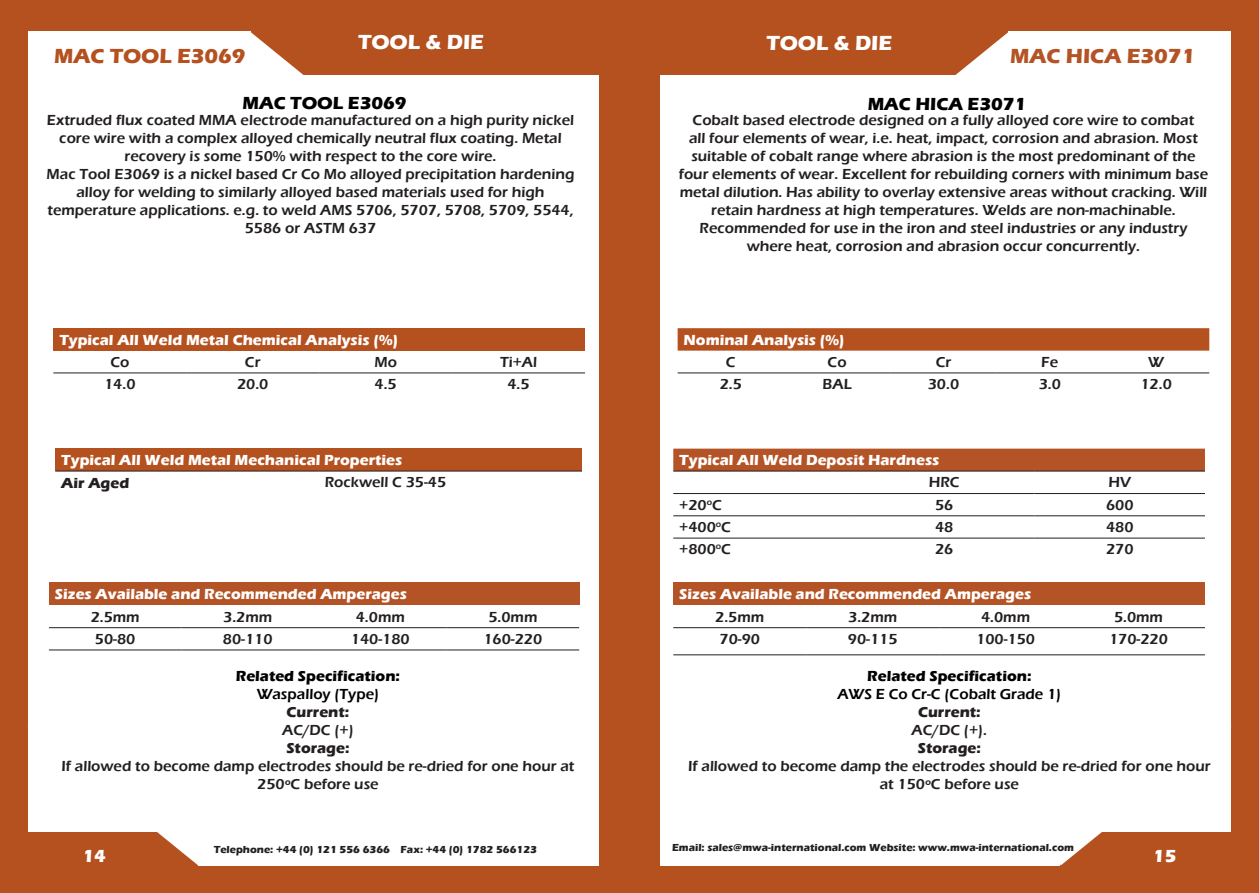
<style>
.page{position:relative;width:1259px;height:893px;background:#b5501f}
.page>*{position:absolute;margin:0;border:0;box-sizing:border-box;transform-origin:0 0}
.t1{font:700 21px "Eras ITC";color:#fff}
.t2{font:700 21px "Eras ITC";color:#b5501f}
.t3{font:700 21px "Eras ITC";color:#b45325}
.t4{font:700 18px "Eras ITC";color:#000}
.t5{font:700 18px "Eras ITC";color:#fff}
.t6{font:600 15px/18px "Eras ITC";color:#231f20;text-align:center}
.t7{font:700 15px "Eras ITC";color:#fff}
.t8{font:700 15px "Eras ITC";color:#000001}
.t9{font:700 15px "Eras ITC";color:#231f20}
.t10{font:600 15px "Eras ITC";color:#000001}
.t11{font:700 10.5px "Eras ITC";color:#231f20}
</style>
<div class="page">
<div style="left:28px;top:75px;width:571px;height:757px;background:#fff"></div>
<div style="left:28px;top:32px;width:223px;height:66px;background:#fff"></div>
<svg style="left:251px;top:32px;width:170px;height:43px;background:#c06a41"></svg>
<svg style="left:28px;top:832px;width:171px;height:33px;background:#be663b"></svg>
<div style="left:660px;top:75px;width:570px;height:757px;background:#fff"></div>
<div style="left:1008px;top:32px;width:222px;height:66px;background:#fff"></div>
<svg style="left:838px;top:32px;width:170px;height:43px;background:#c06a41"></svg>
<svg style="left:1060px;top:676px;width:171px;height:189px"></svg>
<div style="left:199px;top:799px;width:400px;height:66px;background:#fff"></div>
<div style="left:660px;top:799px;width:400px;height:66px;background:#fff"></div>
<div style="left:55px;top:449px;width:527px;height:22px;background:#b5501f"></div>
<hr style="left:55px;top:471px;width:264px;height:1px;background:#231f20">
<hr style="left:319px;top:471px;width:263px;height:1px;background:#231f20">
<div style="left:53px;top:328px;width:532px;height:23px;background:#b5501f"></div>
<hr style="left:53px;top:373px;width:133px;height:1px;background:#231f20">
<hr style="left:186px;top:373px;width:133px;height:1px;background:#231f20">
<hr style="left:319px;top:373px;width:133px;height:1px;background:#231f20">
<hr style="left:452px;top:373px;width:133px;height:1px;background:#231f20">
<div style="left:49px;top:582px;width:530px;height:23px;background:#b45325"></div>
<hr style="left:49px;top:627px;width:132px;height:1px;background:#231f20">
<hr style="left:181px;top:627px;width:133px;height:1px;background:#231f20">
<hr style="left:314px;top:627px;width:132px;height:1px;background:#231f20">
<hr style="left:446px;top:627px;width:133px;height:1px;background:#231f20">
<hr style="left:49px;top:650px;width:132px;height:1px;background:#231f20">
<hr style="left:181px;top:650px;width:133px;height:1px;background:#231f20">
<hr style="left:314px;top:650px;width:132px;height:1px;background:#231f20">
<hr style="left:446px;top:650px;width:133px;height:1px;background:#231f20">
<div style="left:673px;top:449px;width:532px;height:22px;background:#b45325"></div>
<hr style="left:673px;top:471px;width:181px;height:1px;background:#231f20">
<hr style="left:854px;top:471px;width:180px;height:1px;background:#231f20">
<hr style="left:1034px;top:471px;width:171px;height:1px;background:#231f20">
<hr style="left:673px;top:493px;width:181px;height:1px;background:#231f20">
<hr style="left:854px;top:493px;width:180px;height:1px;background:#231f20">
<hr style="left:1034px;top:493px;width:171px;height:1px;background:#231f20">
<hr style="left:673px;top:516px;width:181px;height:1px;background:#231f20">
<hr style="left:854px;top:516px;width:180px;height:1px;background:#231f20">
<hr style="left:1034px;top:516px;width:171px;height:1px;background:#231f20">
<hr style="left:673px;top:538px;width:181px;height:1px;background:#231f20">
<hr style="left:854px;top:538px;width:180px;height:1px;background:#231f20">
<hr style="left:1034px;top:538px;width:171px;height:1px;background:#231f20">
<svg style="left:677px;top:328px;width:532px;height:23px;background:#b65424"></svg>
<hr style="left:677px;top:373px;width:107px;height:1px;background:#231f20">
<hr style="left:784px;top:373px;width:106px;height:1px;background:#231f20">
<hr style="left:890px;top:373px;width:106px;height:1px;background:#231f20">
<hr style="left:996px;top:373px;width:107px;height:1px;background:#231f20">
<hr style="left:1103px;top:373px;width:106px;height:1px;background:#231f20">
<div style="left:673px;top:582px;width:532px;height:23px;background:#b45325"></div>
<hr style="left:673px;top:627px;width:133px;height:1px;background:#231f20">
<hr style="left:806px;top:627px;width:133px;height:1px;background:#231f20">
<hr style="left:939px;top:627px;width:133px;height:1px;background:#231f20">
<hr style="left:1072px;top:627px;width:133px;height:1px;background:#231f20">
<hr style="left:673px;top:655px;width:133px;height:1px;background:#231f20">
<hr style="left:806px;top:655px;width:133px;height:1px;background:#231f20">
<hr style="left:939px;top:655px;width:133px;height:1px;background:#231f20">
<hr style="left:1072px;top:655px;width:133px;height:1px;background:#231f20">
<p class="t2" style="left:54px;top:44px;width:193px">MAC TOOL E3069</p>
<p class="t1" style="left:358px;top:29px;width:127px">TOOL &amp; DIE</p>
<p class="t1" style="left:766px;top:31px;width:127px">TOOL &amp; DIE</p>
<p class="t3" style="left:1010px;top:44px;width:187px">MAC HICA E3071</p>
<p class="t4" style="left:242px;top:93px;width:166px">MAC TOOL E3069</p>
<p class="t4" style="left:867px;top:94px;width:160px">MAC HICA E3071</p>
<p class="t6" style="left:679px;top:111px;width:531px">Cobalt based electrode designed on a fully alloyed core wire to combat<br>all four elements of wear, i.e. heat, impact, corrosion and abrasion. Most suitable of cobalt range where abrasion is the most predominant of the four elements of wear. Excellent for rebuilding corners with minimum base metal dilution. Has ability to overlay extensive areas without cracking. Will retain hardness at high temperatures. Welds are non-machinable.</p>
<p class="t6" style="left:699px;top:219px;width:489px">Recommended for use in the iron and steel industries or any industry where heat, corrosion and abrasion occur concurrently.</p>
<p class="t6" style="left:47px;top:111px;width:529px">Extruded flux coated MMA electrode manufactured on a high purity nickel core wire with a complex alloyed chemically neutral flux coating. Metal recovery is some 150% with respect to the core wire.</p>
<p class="t6" style="left:47px;top:165px;width:529px">Mac Tool E3069 is a nickel based Cr Co Mo alloyed precipitation hardening alloy for welding to similarly alloyed based materials used for high</p>
<p class="t6" style="left:47px;top:201px;width:528px">temperature applications. e.g. to weld AMS 5706, 5707, 5708, 5709, 5544,<br>5586 or ASTM 637</p>
<p class="t7" style="left:59px;top:331px;width:340px">Typical All Weld Metal Chemical Analysis (%)</p>
<p class="t6" style="left:110px;top:353px;width:21px">Co</p>
<p class="t6" style="left:245px;top:353px;width:17px">Cr</p>
<p class="t6" style="left:374px;top:353px;width:24px">Mo</p>
<p class="t6" style="left:500px;top:353px;width:39px">Ti+Al</p>
<p class="t6" style="left:104px;top:375px;width:33px">14.0</p>
<p class="t6" style="left:237px;top:375px;width:33px">20.0</p>
<p class="t6" style="left:374px;top:375px;width:24px">4.5</p>
<p class="t6" style="left:507px;top:375px;width:24px">4.5</p>
<p class="t7" style="left:683px;top:331px;width:162px">Nominal Analysis (%)</p>
<p class="t6" style="left:726px;top:353px;width:11px">C</p>
<p class="t6" style="left:827px;top:353px;width:21px">Co</p>
<p class="t6" style="left:935px;top:353px;width:17px">Cr</p>
<p class="t6" style="left:1041px;top:353px;width:18px">Fe</p>
<p class="t6" style="left:1148px;top:353px;width:17px">W</p>
<p class="t6" style="left:719px;top:375px;width:24px">2.5</p>
<p class="t6" style="left:822px;top:375px;width:31px">BAL</p>
<p class="t6" style="left:928px;top:375px;width:33px">30.0</p>
<p class="t6" style="left:1038px;top:375px;width:24px">3.0</p>
<p class="t6" style="left:1140px;top:375px;width:33px">12.0</p>
<p class="t7" style="left:61px;top:451px;width:342px">Typical All Weld Metal Mechanical Properties</p>
<p class="t9" style="left:61px;top:474px;width:69px">Air Aged</p>
<p class="t6" style="left:325px;top:473px;width:123px">Rockwell C 35-45</p>
<p class="t7" style="left:679px;top:451px;width:262px">Typical All Weld Deposit Hardness</p>
<p class="t6" style="left:929px;top:473px;width:32px">HRC</p>
<p class="t6" style="left:1108px;top:473px;width:24px">HV</p>
<p class="t6" style="left:679px;top:496px;width:44px">+20<sup>o</sup>C</p>
<p class="t6" style="left:935px;top:496px;width:20px">56</p>
<p class="t6" style="left:1106px;top:496px;width:29px">600</p>
<p class="t6" style="left:679px;top:518px;width:53px">+400<sup>o</sup>C</p>
<p class="t6" style="left:935px;top:518px;width:20px">48</p>
<p class="t6" style="left:1106px;top:518px;width:29px">480</p>
<p class="t6" style="left:679px;top:540px;width:53px">+800<sup>o</sup>C</p>
<p class="t6" style="left:935px;top:540px;width:20px">26</p>
<p class="t6" style="left:1106px;top:540px;width:29px">270</p>
<p class="t7" style="left:55px;top:585px;width:353px">Sizes Available and Recommended Amperages</p>
<p class="t6" style="left:91px;top:608px;width:51px">2.5mm</p>
<p class="t6" style="left:223px;top:608px;width:51px">3.2mm</p>
<p class="t6" style="left:356px;top:608px;width:51px">4.0mm</p>
<p class="t6" style="left:488px;top:608px;width:51px">5.0mm</p>
<p class="t6" style="left:95px;top:630px;width:42px">50-80</p>
<p class="t6" style="left:223px;top:630px;width:51px">80-110</p>
<p class="t6" style="left:351px;top:630px;width:60px">140-180</p>
<p class="t6" style="left:483px;top:630px;width:60px">160-220</p>
<p class="t8" style="left:236px;top:667px;width:166px">Related Specification:</p>
<p class="t10" style="left:257px;top:685px;width:124px">Waspalloy (Type)</p>
<p class="t9" style="left:286px;top:703px;width:64px">Current:</p>
<p class="t6" style="left:282px;top:721px;width:73px">AC/DC (+)</p>
<p class="t9" style="left:286px;top:739px;width:65px">Storage:</p>
<p class="t6" style="left:62px;top:757px;width:514px">If allowed to become damp electrodes should be re-dried for one hour at<br>250ºC before use</p>
<p class="t7" style="left:679px;top:585px;width:353px">Sizes Available and Recommended Amperages</p>
<p class="t6" style="left:715px;top:608px;width:51px">2.5mm</p>
<p class="t6" style="left:848px;top:608px;width:51px">3.2mm</p>
<p class="t6" style="left:981px;top:608px;width:51px">4.0mm</p>
<p class="t6" style="left:1114px;top:608px;width:51px">5.0mm</p>
<p class="t6" style="left:719px;top:630px;width:42px">70-90</p>
<p class="t6" style="left:848px;top:630px;width:51px">90-115</p>
<p class="t6" style="left:976px;top:630px;width:60px">100-150</p>
<p class="t6" style="left:1109px;top:630px;width:60px">170-220</p>
<p class="t8" style="left:867px;top:667px;width:166px">Related Specification:</p>
<p class="t10" style="left:837px;top:685px;width:225px">AWS E Co Cr-C (Cobalt Grade 1)</p>
<p class="t9" style="left:918px;top:703px;width:64px">Current:</p>
<p class="t6" style="left:911px;top:721px;width:77px">AC/DC (+).</p>
<p class="t9" style="left:917px;top:739px;width:65px">Storage:</p>
<p class="t6" style="left:688px;top:757px;width:524px">If allowed to become damp the electrodes should be re-dried for one hour at 150ºC before use</p>
<p class="t11" style="left:214px;top:843px;width:325px">Telephone: +44 (0) 121 556 6366 Fax: +44 (0) 1782 566123</p>
<p class="t11" style="left:672px;top:842px;width:403px">Email: sales@mwa-international.com Website: www.mwa-international.com</p>
<p class="t5" style="left:83px;top:845px;width:25px">14</p>
<p class="t5" style="left:1153px;top:845px;width:25px">15</p>
</div>
